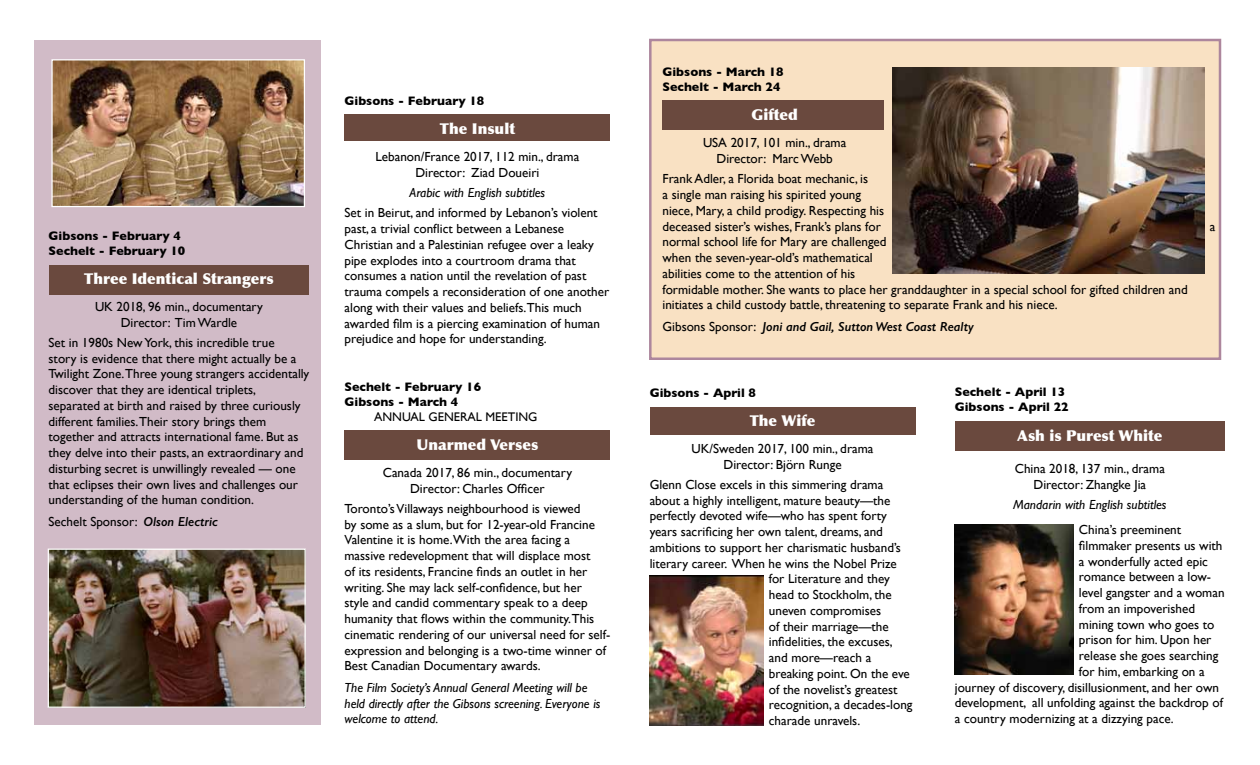
<style>
.page{position:relative;width:1260px;height:765px;background:#fff}
.page>*{position:absolute;margin:0;border:0;box-sizing:border-box;transform-origin:0 0}
.t1{font:900 15px "Optima";color:#fff}
.t2{font:13.12px/15.8px "Gill Sans";color:#000;text-align:center}
.t3{font:italic 13.12px/15.8px "Gill Sans";color:#000}
.t4{font:italic 600 13.12px "Gill Sans";color:#000}
.t5{font:700 12.5px/15px "Gill Sans";color:#000}
.t6{font:12.5px "Gill Sans";color:#000}
.s1{font-weight:600;font-style:italic}
.s2{font-weight:400;font-style:normal}
</style>
<div class="page">
<div style="left:649px;top:39px;width:572px;height:321px;background:#f9e1c3;border:2px solid #ad869d"></div>
<div style="left:34px;top:40px;width:286px;height:685px;background:#d1bbc7"></div>
<div style="left:345px;top:430px;width:265px;height:30px;background:#6a493e"></div>
<div style="left:345px;top:114px;width:265px;height:27px;background:#6a493e"></div>
<div style="left:49px;top:265px;width:260px;height:30px;background:#6a493e"></div>
<img style="left:50px;top:551px;width:254px;height:155px">
<div style="left:48px;top:549px;width:258px;height:159px;border:1px solid #fff"></div>
<img style="left:53px;top:61px;width:250px;height:144px">
<div style="left:51px;top:59px;width:254px;height:148px;border:1px solid #fff"></div>
<div style="left:663px;top:100px;width:221px;height:30px;background:#6a493e"></div>
<div style="left:650px;top:407px;width:265px;height:28px;background:#6a493e"></div>
<div style="left:955px;top:421px;width:270px;height:29px;background:#6a493e"></div>
<img style="left:955px;top:525px;width:118px;height:150px">
<img style="left:893px;top:68px;width:311px;height:205px">
<img style="left:650px;top:575px;width:113px;height:151px">
<p class="t5" style="left:49px;top:228px;width:138px">Gibsons - February 4<br>Sechelt - February 10</p>
<p class="t1" style="left:84px;top:269px;width:191px">Three Identical Strangers</p>
<p class="t2" style="left:95px;top:298px;width:169px">UK 2018, 96 min., documentary<br>Director: Tim Wardle</p>
<p class="t2" style="left:49px;top:334px;width:262px;text-align:left">Set in 1980s New York, this incredible true<br>story is evidence that there might actually be a Twilight Zone.Three young strangers accidentally discover that they are identical triplets, separated at birth and raised by three curiously different families.Their story brings them together and attracts international fame. But as they delve into their pasts, an extraordinary and disturbing secret is unwillingly revealed — one that eclipses their own lives and challenges our understanding of the human condition.</p>
<p class="t2" style="left:49px;top:513px;width:171px">Sechelt Sponsor: <span class="s1">Olson Electric</span></p>
<p class="t5" style="left:345px;top:93px;width:141px">Gibsons - February 18</p>
<p class="t1" style="left:440px;top:120px;width:76px">The Insult</p>
<p class="t2" style="left:376px;top:149px;width:205px">Lebanon/France 2017, 112 min., drama<br>Director: Ziad Doueiri</p>
<p class="t3" style="left:410px;top:185px;width:137px">Arabic with English subtitles</p>
<p class="t2" style="left:345px;top:205px;width:266px;text-align:left">Set in Beirut, and informed by Lebanon’s violent past, a trivial conflict between a Lebanese Christian and a Palestinian refugee over a leaky pipe explodes into a courtroom drama that consumes a nation until the revelation of past trauma compels a reconsideration of one another along with their values and beliefs.This much awarded film is a piercing examination of human prejudice and hope for understanding.</p>
<p class="t5" style="left:345px;top:379px;width:138px">Sechelt - February 16<br>Gibsons - March 4</p>
<p class="t6" style="left:374px;top:409px;width:165px">ANNUAL GENERAL MEETING</p>
<p class="t1" style="left:417px;top:436px;width:123px">Unarmed Verses</p>
<p class="t2" style="left:383px;top:465px;width:191px">Canada 2017, 86 min., documentary<br>Director: Charles Officer</p>
<p class="t2" style="left:345px;top:501px;width:267px;text-align:left">Toronto’s Villaways neighbourhood is viewed<br>by some as a slum, but for 12-year-old Francine Valentine it is home.With the area facing a massive redevelopment that will displace most<br>of its residents, Francine finds an outlet in her writing. She may lack self-confidence, but her<br>style and candid commentary speak to a deep humanity that flows within the community.This cinematic rendering of our universal need for self&shy;expression and belonging is a two-time winner of Best Canadian Documentary awards.</p>
<p class="t3" style="left:345px;top:679px;width:257px">The Film Society’s Annual General Meeting will be held directly after the Gibsons screening. Everyone is welcome to attend.</p>
<p class="t5" style="left:663px;top:64px;width:123px">Gibsons - March 18<br>Sechelt - March 24</p>
<p class="t1" style="left:752px;top:106px;width:48px">Gifted</p>
<p class="t2" style="left:703px;top:135px;width:145px">USA 2017, 101 min., drama<br>Director: Marc Webb</p>
<p class="t2" style="left:663px;top:171px;width:223px;text-align:left">Frank Adler, a Florida boat mechanic, is<br>a single man raising his spirited young niece, Mary, a child prodigy. Respecting his deceased sister’s wishes, Frank’s plans for</p>
<p class="t2" style="left:663px;top:234px;width:527px;text-align:left">normal school life for Mary are challenged<br>when the seven-year-old’s mathematical<br>abilities come to the attention of his<br>formidable mother. She wants to place her granddaughter in a special school for gifted children and initiates a child custody battle, threatening to separate Frank and his niece.</p>
<p class="t4" style="left:663px;top:318px;width:313px"><span class="s2">Gibsons Sponsor:</span> Joni and Gail, Sutton West Coast Realty</p>
<p class="t2" style="left:1210px;top:218px;width:7px">a</p>
<p class="t5" style="left:650px;top:385px;width:108px">Gibsons - April 8</p>
<p class="t1" style="left:750px;top:411px;width:67px">The Wife</p>
<p class="t2" style="left:692px;top:440px;width:183px">UK/Sweden 2017, 100 min., drama<br>Director: Björn Runge</p>
<p class="t2" style="left:650px;top:476px;width:235px">Glenn Close excels in this simmering drama</p>
<p class="t2" style="left:650px;top:492px;width:242px">about a highly intelligent, mature beauty—the</p>
<p class="t2" style="left:650px;top:508px;width:239px">perfectly devoted wife—who has spent forty</p>
<p class="t2" style="left:650px;top:524px;width:235px">years sacrificing her own talent, dreams, and</p>
<p class="t2" style="left:650px;top:539px;width:253px">ambitions to support her charismatic husband’s</p>
<p class="t2" style="left:650px;top:555px;width:249px">literary career. When he wins the Nobel Prize</p>
<p class="t2" style="left:769px;top:571px;width:123px">for Literature and they</p>
<p class="t2" style="left:769px;top:587px;width:124px">head to Stockholm, the</p>
<p class="t2" style="left:769px;top:602px;width:114px">uneven compromises</p>
<p class="t2" style="left:769px;top:618px;width:121px">of their marriage—the</p>
<p class="t2" style="left:769px;top:634px;width:125px">infidelities, the excuses,</p>
<p class="t2" style="left:769px;top:650px;width:104px">and more—reach a</p>
<p class="t2" style="left:769px;top:665px;width:142px">breaking point. On the eve</p>
<p class="t2" style="left:769px;top:681px;width:130px">of the novelist’s greatest</p>
<p class="t2" style="left:769px;top:697px;width:145px">recognition, a decades-long</p>
<p class="t2" style="left:769px;top:713px;width:93px">charade unravels.</p>
<p class="t5" style="left:955px;top:384px;width:115px">Sechelt - April 13<br>Gibsons - April 22</p>
<p class="t1" style="left:1017px;top:426px;width:147px">Ash is Purest White</p>
<p class="t2" style="left:1015px;top:461px;width:152px">China 2018, 137 min., drama<br>Director: Zhangke Jia</p>
<p class="t3" style="left:1013px;top:497px;width:155px">Mandarin with English subtitles</p>
<p class="t2" style="left:1079px;top:522px;width:104px">China’s preeminent</p>
<p class="t2" style="left:1079px;top:537px;width:145px">filmmaker presents us with</p>
<p class="t2" style="left:1079px;top:553px;width:131px">a wonderfully acted epic</p>
<p class="t2" style="left:1079px;top:569px;width:134px">romance between a low-</p>
<p class="t2" style="left:1079px;top:585px;width:147px">level gangster and a woman</p>
<p class="t2" style="left:1079px;top:600px;width:118px">from an impoverished</p>
<p class="t2" style="left:1079px;top:616px;width:137px">mining town who goes to</p>
<p class="t2" style="left:1079px;top:632px;width:134px">prison for him. Upon her</p>
<p class="t2" style="left:1079px;top:648px;width:141px">release she goes searching</p>
<p class="t2" style="left:1079px;top:663px;width:127px">for him, embarking on a</p>
<p class="t2" style="left:955px;top:679px;width:266px">journey of discovery, disillusionment, and her own</p>
<p class="t2" style="left:955px;top:695px;width:270px">development, all unfolding against the backdrop of</p>
<p class="t2" style="left:955px;top:711px;width:221px">a country modernizing at a dizzying pace.</p>
</div>
